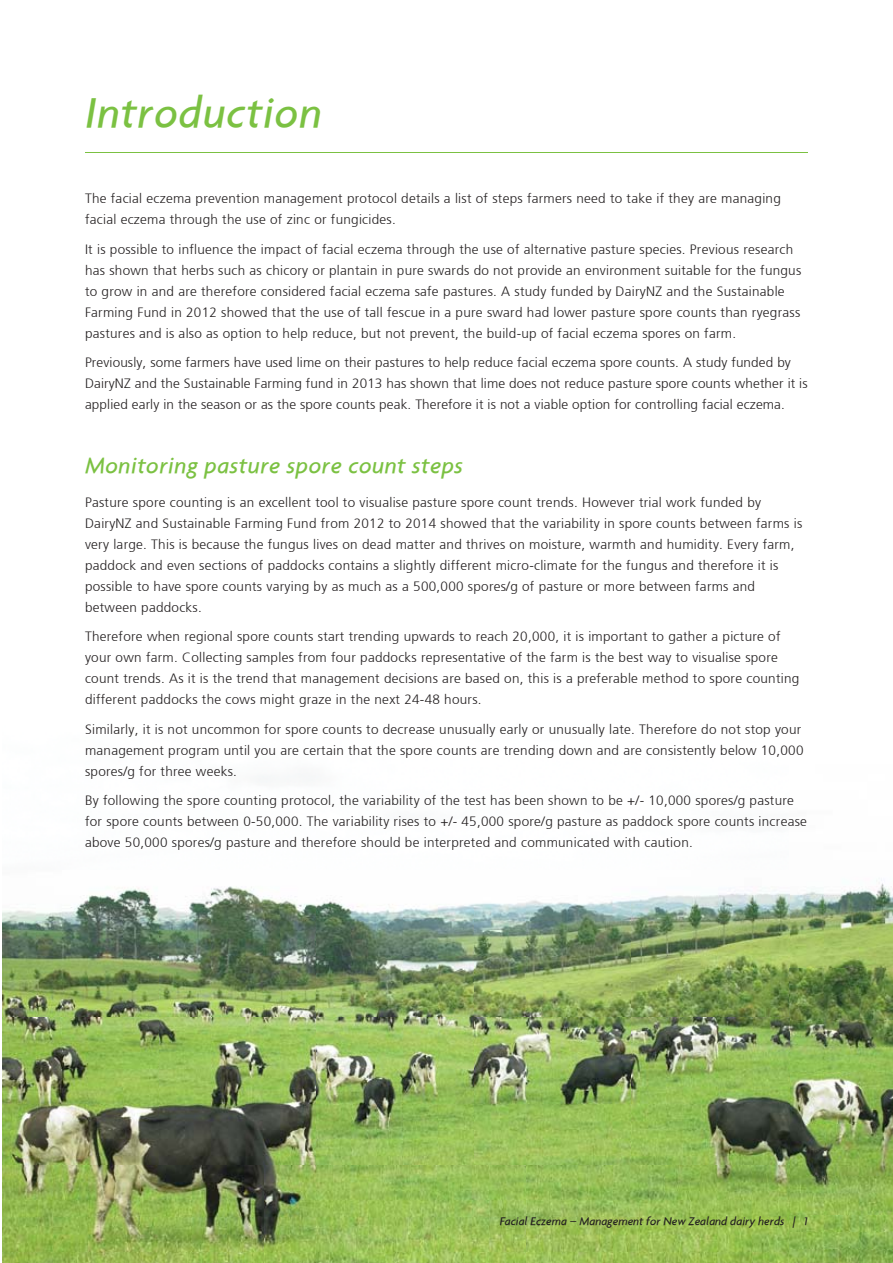
<style>
.page{position:relative;width:893px;height:1263px;background:#fff}
.page>*{position:absolute;margin:0;border:0;box-sizing:border-box;transform-origin:0 0}
.t1{font:italic 500 45px "Agenda";letter-spacing:.02em;color:#7bc142}
.t2{font:italic 500 24px "Agenda";letter-spacing:.02em;color:#7bc142}
.t3{font:300 13.5px/21px "Frutiger";letter-spacing:.02em;color:#231f20}
.t4{font:italic 500 12px "Agenda";color:#231f20}
</style>
<div class="page">
<img style="left:2px;top:727px;width:891px;height:536px">
<hr style="left:85px;top:152px;width:723px;height:1px;background:#7bc142">
<h1 class="t1" style="left:85px;top:85px;width:239px">Introduction</h1>
<p class="t3" style="left:85px;top:188px;width:697px">The facial eczema prevention management protocol details a list of steps farmers need to take if they are managing facial eczema through the use of zinc or fungicides.</p>
<p class="t3" style="left:85px;top:239px;width:718px">It is possible to influence the impact of facial eczema through the use of alternative pasture species. Previous research has shown that herbs such as chicory or plantain in pure swards do not provide an environment suitable for the fungus to grow in and are therefore considered facial eczema safe pastures. A study funded by DairyNZ and the Sustainable Farming Fund in 2012 showed that the use of tall fescue in a pure sward had lower pasture spore counts than ryegrass pastures and is also as option to help reduce, but not prevent, the build-up of facial eczema spores on farm.</p>
<p class="t3" style="left:85px;top:352px;width:724px">Previously, some farmers have used lime on their pastures to help reduce facial eczema spore counts. A study funded by<br>DairyNZ and the Sustainable Farming fund in 2013 has shown that lime does not reduce pasture spore counts whether it is applied early in the season or as the spore counts peak. Therefore it is not a viable option for controlling facial eczema.</p>
<h2 class="t2" style="left:85px;top:450px;width:380px">Monitoring pasture spore count steps</h2>
<p class="t3" style="left:85px;top:491px;width:719px">Pasture spore counting is an excellent tool to visualise pasture spore count trends. However trial work funded by DairyNZ and Sustainable Farming Fund from 2012 to 2014 showed that the variability in spore counts between farms is very large. This is because the fungus lives on dead matter and thrives on moisture, warmth and humidity. Every farm, paddock and even sections of paddocks contains a slightly different micro-climate for the fungus and therefore it is possible to have spore counts varying by as much as a 500,000 spores/g of pasture or more between farms and between paddocks.</p>
<p class="t3" style="left:85px;top:626px;width:716px">Therefore when regional spore counts start trending upwards to reach 20,000, it is important to gather a picture of your own farm. Collecting samples from four paddocks representative of the farm is the best way to visualise spore count trends. As it is the trend that management decisions are based on, this is a preferable method to spore counting different paddocks the cows might graze in the next 24-48 hours.</p>
<p class="t3" style="left:85px;top:718px;width:720px">Similarly, it is not uncommon for spore counts to decrease unusually early or unusually late. Therefore do not stop your management program until you are certain that the spore counts are trending down and are consistently below 10,000 spores/g for three weeks.</p>
<p class="t3" style="left:85px;top:790px;width:723px">By following the spore counting protocol, the variability of the test has been shown to be +/- 10,000 spores/g pasture for spore counts between 0-50,000. The variability rises to +/- 45,000 spore/g pasture as paddock spore counts increase above 50,000 spores/g pasture and therefore should be interpreted and communicated with caution.</p>
<p class="t4" style="left:500px;top:1213px;width:310px">Facial Eczema – Management for New Zealand dairy herds | 1</p>
</div>
